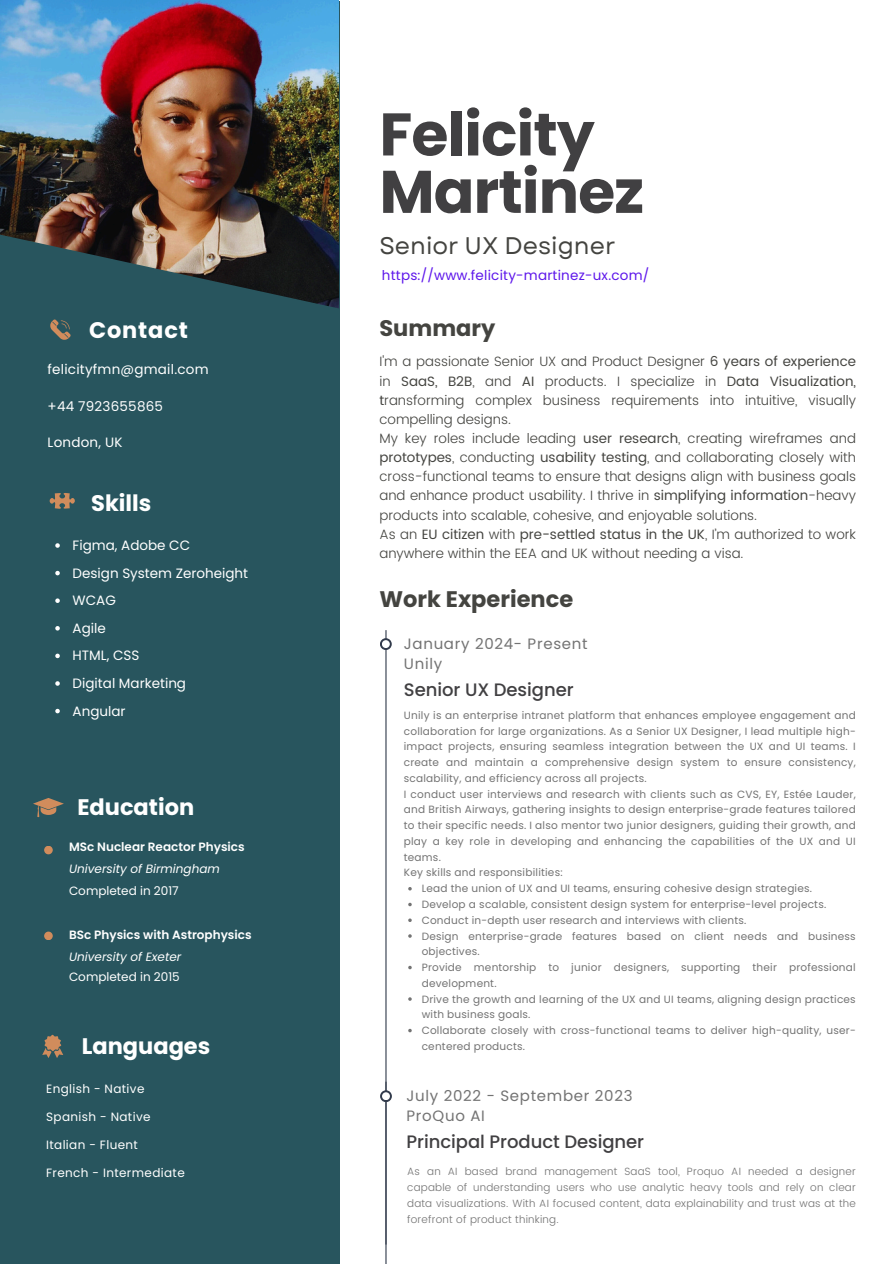
<style>
.page{position:relative;width:894px;height:1264px;background:#fff}
.page>*{position:absolute;margin:0;border:0;box-sizing:border-box;transform-origin:0 0}
.t1{font:700 60px/57.3px "Poppins";letter-spacing:-.015em;color:#414042}
.t2{font:24px "Garet";color:#444440}
.t3{font:700 22.5px "Poppins";color:#fff}
.t4{font:700 22.5px "Poppins";color:#444440}
.t5{font:700 22.5px "Poppins";letter-spacing:.035em;color:#fff}
.t6{font:500 18px "Poppins";letter-spacing:-.005em;color:#414042}
.t7{font:15px "Poppins";letter-spacing:.045em;color:#737373}
.t8{font:300 13.5px/19.2px "Poppins";color:#444440}
.t9{font:13.5px "Poppins";color:#fff}
.t10{font:13.5px "Poppins";letter-spacing:.015em;color:#5e17eb}
.t11{font:12px "Poppins";letter-spacing:.03em;color:#fff}
.t12{font:600 12px "Poppins";color:#fff}
.t13{font:italic 12px "Poppins";color:#fff}
.t14{font:12px "Poppins";color:#fff}
.t15{font:10.5px/15.8px "Poppins";letter-spacing:.02em;color:#737373}
.t16{font:300 10.5px/15.8px "Poppins";letter-spacing:.02em;color:#737373;text-align:justify}
.s1{font-weight:400}
</style>
<div class="page">
<div style="left:0;top:1px;width:339px;height:1262px;background:#28555e"></div>
<img style="left:0;top:0;width:338px;height:308px">
<hr style="left:385px;top:630px;width:1px;height:614px;background:#323b4c">
<hr style="left:385px;top:1081px;width:1px;height:182px;background:#323b4c">
<svg style="left:380px;top:638px;width:11px;height:12px"></svg>
<div style="left:382px;top:640px;width:7px;height:8px;background:#fff;border-radius:50%"></div>
<svg style="left:42px;top:1034px;width:21px;height:24px"></svg>
<svg style="left:50px;top:319px;width:21px;height:21px"></svg>
<svg style="left:50px;top:493px;width:24px;height:15px"></svg>
<svg style="left:55px;top:543px;width:5px;height:5px"></svg>
<svg style="left:55px;top:571px;width:5px;height:4px"></svg>
<svg style="left:55px;top:681px;width:5px;height:4px"></svg>
<svg style="left:55px;top:598px;width:5px;height:5px"></svg>
<svg style="left:55px;top:708px;width:5px;height:5px"></svg>
<svg style="left:55px;top:626px;width:5px;height:4px"></svg>
<svg style="left:55px;top:653px;width:5px;height:5px"></svg>
<div style="left:44px;top:845px;width:9px;height:9px;background:#d18c5c;border-radius:50%"></div>
<div style="left:44px;top:931px;width:9px;height:9px;background:#d18c5c;border-radius:50%"></div>
<svg style="left:33px;top:798px;width:31px;height:19px"></svg>
<svg style="left:380px;top:1090px;width:12px;height:12px"></svg>
<div style="left:382px;top:1092px;width:8px;height:8px;background:#fff;border-radius:50%"></div>
<p class="t5" style="left:89px;top:314px;width:100px">Contact</p>
<p class="t9" style="left:48px;top:360px;width:162px">felicityfmn@gmail.com</p>
<h4 class="t9" style="left:48px;top:396px;width:117px">+44 7923655865</h4>
<p class="t9" style="left:48px;top:432px;width:76px">London, UK</p>
<p class="t3" style="left:91px;top:487px;width:62px">Skills</p>
<h2 class="t9" style="left:73px;top:536px;width:119px">Figma, Adobe CC</h2>
<h5 class="t9" style="left:73px;top:563px;width:177px">Design System Zeroheight</h5>
<h5 class="t9" style="left:73px;top:591px;width:45px">WCAG</h5>
<h2 class="t9" style="left:73px;top:618px;width:35px">Agile</h2>
<p class="t9" style="left:73px;top:646px;width:68px">HTML, CSS</p>
<h5 class="t9" style="left:73px;top:673px;width:115px">Digital Marketing</h5>
<p class="t9" style="left:73px;top:701px;width:54px">Angular</p>
<p class="t3" style="left:77px;top:791px;width:118px">Education</p>
<p class="t12" style="left:69px;top:838px;width:177px">MSc Nuclear Reactor Physics</p>
<p class="t13" style="left:69px;top:860px;width:152px">University of Birmingham</p>
<p class="t14" style="left:69px;top:882px;width:111px">Completed in 2017</p>
<p class="t12" style="left:69px;top:926px;width:184px">BSc Physics with Astrophysics</p>
<p class="t13" style="left:69px;top:947px;width:114px">University of Exeter</p>
<p class="t14" style="left:69px;top:968px;width:112px">Completed in 2015</p>
<h5 class="t3" style="left:82px;top:1030px;width:130px">Languages</h5>
<h2 class="t11" style="left:46px;top:1080px;width:100px">English - Native</h2>
<h5 class="t11" style="left:46px;top:1108px;width:106px">Spanish - Native</h5>
<h2 class="t11" style="left:46px;top:1136px;width:93px">Italian - Fluent</h2>
<h5 class="t11" style="left:46px;top:1164px;width:140px">French - Intermediate</h5>
<p class="t1" style="left:379px;top:106px;width:266px">Felicity<br>Martinez</p>
<p class="t2" style="left:379px;top:228px;width:237px">Senior UX Designer</p>
<p class="t10" style="left:382px;top:266px;width:269px">https://www.felicity-martinez-ux.com/</p>
<h5 class="t4" style="left:379px;top:312px;width:117px">Summary</h5>
<h2 class="t8" style="left:379px;top:352px;width:478px">I'm a passionate Senior UX and Product Designer <span class="s1">6 years of experience </span>in <span class="s1">SaaS, B2B</span>, and <span class="s1">AI</span> products. I specialize in <span class="s1">Data Visualization, t</span>ransforming complex business requirements into intuitive, visually compelling designs.<br>My key roles include leading <span class="s1">user research</span>, creating wireframes and <span class="s1">prototypes</span>, conducting <span class="s1">usability testing</span>, and collaborating closely with cross-functional teams to ensure that designs align with business goals and enhance product usability. I thrive in <span class="s1">simplifying information</span>-heavy products into scalable, cohesive, and enjoyable solutions.<br>As an <span class="s1">EU citizen</span> with <span class="s1">pre-settled status in the UK</span>, I’m authorized to work anywhere within the EEA and UK without needing a visa.</h2>
<p class="t4" style="left:379px;top:583px;width:195px">Work Experience</p>
<h1 class="t7" style="left:404px;top:633px;width:185px">January 2024- Present</h1>
<h3 class="t7" style="left:404px;top:653px;width:40px">Unily</h3>
<p class="t6" style="left:404px;top:677px;width:171px">Senior UX Designer</p>
<p class="t15" style="left:404px;top:707px;width:453px;text-align:justify">Unily is an enterprise intranet platform that enhances employee engagement and collaboration for large organizations. As a Senior UX Designer, I lead multiple high&shy;impact projects, ensuring seamless integration between the UX and UI teams. I create and maintain a comprehensive design system to ensure consistency, scalability, and efficiency across all projects.</p>
<p class="t15" style="left:404px;top:786px;width:453px;text-align:justify">I conduct user interviews and research with clients such as CVS, EY, Estée Lauder, and British Airways, gathering insights to design enterprise-grade features tailored to their specific needs. I also mentor two junior designers, guiding their growth, and play a key role in developing and enhancing the capabilities of the UX and UI teams.</p>
<p class="t15" style="left:404px;top:865px;width:160px">Key skills and responsibilities:</p>
<p class="t15" style="left:421px;top:880px;width:392px">Lead the union of UX and UI teams, ensuring cohesive design strategies.</p>
<p class="t15" style="left:421px;top:896px;width:406px">Develop a scalable, consistent design system for enterprise-level projects.</p>
<p class="t15" style="left:421px;top:912px;width:326px">Conduct in-depth user research and interviews with clients.</p>
<h2 class="t15" style="left:421px;top:928px;width:435px">Design enterprise-grade features based on client needs and business objectives.</h2>
<p class="t15" style="left:421px;top:959px;width:435px">Provide mentorship to junior designers, supporting their professional development.</p>
<p class="t15" style="left:421px;top:991px;width:435px">Drive the growth and learning of the UX and UI teams, aligning design practices with business goals.</p>
<p class="t15" style="left:421px;top:1022px;width:435px">Collaborate closely with cross-functional teams to deliver high-quality, user&shy;centered products.</p>
<p class="t7" style="left:406px;top:1085px;width:227px">July 2022 - September 2023</p>
<p class="t7" style="left:406px;top:1105px;width:80px">ProQuo AI</p>
<p class="t6" style="left:406px;top:1129px;width:239px">Principal Product Designer</p>
<p class="t16" style="left:407px;top:1163px;width:450px">As an AI based brand management SaaS tool, Proquo AI needed a designer capable of understanding users who use analytic heavy tools and rely on clear data visualizations. With AI focused content, data explainability and trust was at the forefront of product thinking.</p>
</div>
